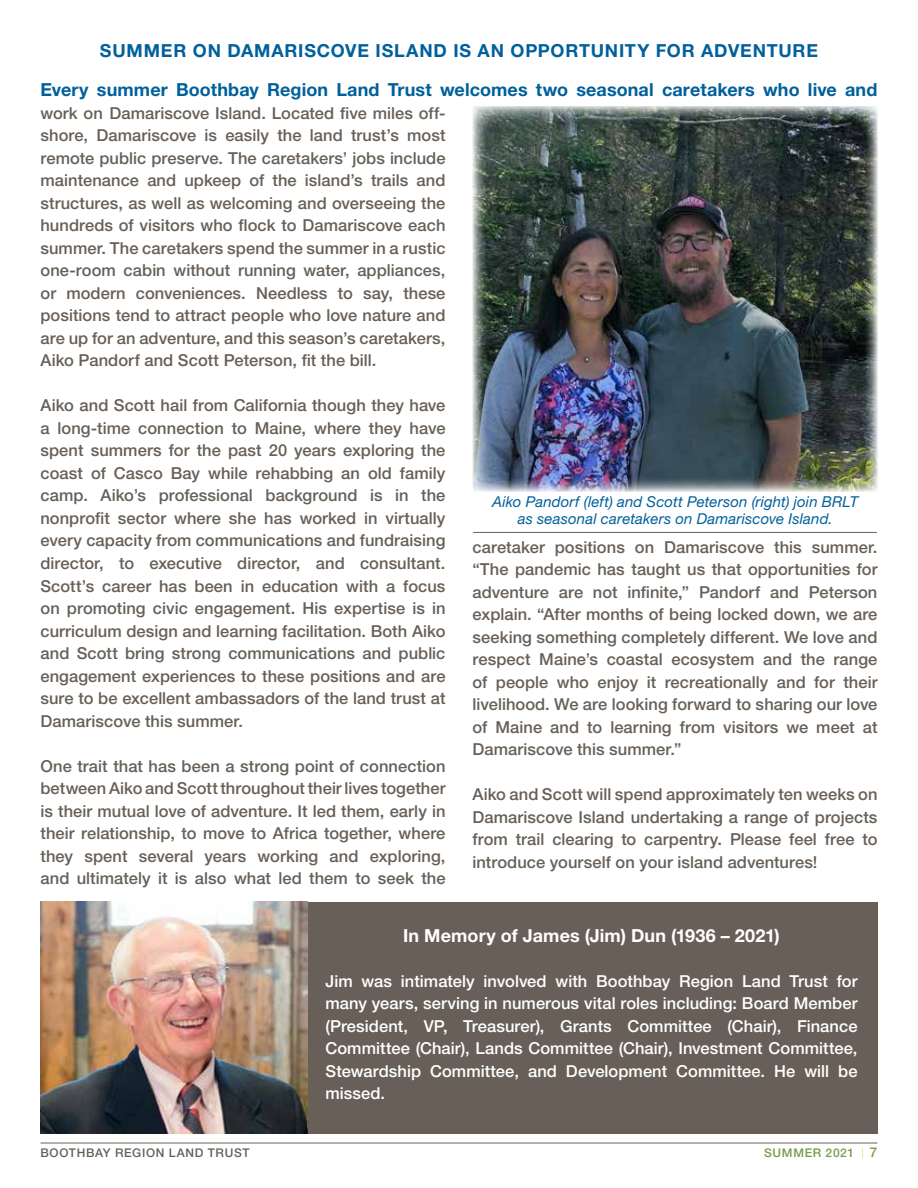
<style>
.page{position:relative;width:918px;height:1188px;background:#fff}
.page>*{position:absolute;margin:0;border:0;box-sizing:border-box;transform-origin:0 0}
.t1{font:700 18px/39px "Helvetica Neue LT Std";letter-spacing:.01em;color:#00609c;text-align:center}
.t2{font:700 18px "Helvetica Neue LT Std";letter-spacing:.01em;color:#fff}
.t3{font:500 16.5px/22.5px "Helvetica Neue LT Std";letter-spacing:.005em;color:#686058;text-align:justify}
.t4{font:500 16.5px/22.5px "Helvetica Neue LT Std";letter-spacing:.005em;color:#fff;text-align:justify}
.t5{font:italic 15px/16.5px "Helvetica Neue LT Std";letter-spacing:.01em;color:#00609c;text-align:center}
.t6{font:500 12px "Helvetica Neue LT Std";letter-spacing:.055em;color:#686058}
.t7{font:500 12px "Helvetica Neue LT Std";letter-spacing:.055em;color:#789c4a}
.s1{font-weight:300;font-size:10.5px;color:#e5d660}
.s2{font-size:13.5px}
</style>
<div class="page">
<hr style="left:41px;top:1143px;width:836px;height:1px;background:#686058">
<div style="left:307px;top:902px;width:570px;height:231px;background:#686058"></div>
<img style="left:472px;top:106px;width:406px;height:385px">
<hr style="left:473px;top:532px;width:404px;height:1px;background:#686058">
<img style="left:40px;top:902px;width:267px;height:231px">
<p class="t1" style="left:40px;top:31px;width:838px">SUMMER ON DAMARISCOVE ISLAND IS AN OPPORTUNITY FOR ADVENTURE<br>Every summer Boothbay Region Land Trust welcomes two seasonal caretakers who live and</p>
<p class="t3" style="left:40px;top:102px;width:407px">work on Damariscove Island. Located five miles off&shy;shore, Damariscove is easily the land trust’s most remote public preserve. The caretakers’ jobs include maintenance and upkeep of the island’s trails and structures, as well as welcoming and overseeing the hundreds of visitors who flock to Damariscove each summer. The caretakers spend the summer in a rustic one-room cabin without running water, appliances, or modern conveniences. Needless to say, these positions tend to attract people who love nature and are up for an adventure, and this season’s caretakers, Aiko Pandorf and Scott Peterson, fit the bill.</p>
<p class="t3" style="left:41px;top:394px;width:407px">Aiko and Scott hail from California though they have a long-time connection to Maine, where they have spent summers for the past 20 years exploring the coast of Casco Bay while rehabbing an old family camp. Aiko’s professional background is in the nonprofit sector where she has worked in virtually every capacity from communications and fundraising director, to executive director, and consultant.<br>Scott’s career has been in education with a focus on promoting civic engagement. His expertise is in curriculum design and learning facilitation. Both Aiko and Scott bring strong communications and public engagement experiences to these positions and are sure to be excellent ambassadors of the land trust at Damariscove this summer.</p>
<p class="t3" style="left:41px;top:754px;width:407px">One trait that has been a strong point of connection between Aiko and Scott throughout their lives together is their mutual love of adventure. It led them, early in their relationship, to move to Africa together, where they spent several years working and exploring, and ultimately it is also what led them to seek the</p>
<p class="t5" style="left:492px;top:493px;width:368px">Aiko Pandorf (left) and Scott Peterson (right) join BRLT as seasonal caretakers on Damariscove Island.</p>
<p class="t3" style="left:473px;top:536px;width:407px">caretaker positions on Damariscove this summer. “The pandemic has taught us that opportunities for adventure are not infinite,” Pandorf and Peterson explain. “After months of being locked down, we are seeking something completely different. We love and respect Maine’s coastal ecosystem and the range of people who enjoy it recreationally and for their livelihood. We are looking forward to sharing our love of Maine and to learning from visitors we meet at Damariscove this summer.”</p>
<p class="t3" style="left:473px;top:783px;width:407px">Aiko and Scott will spend approximately ten weeks on Damariscove Island undertaking a range of projects from trail clearing to carpentry. Please feel free to introduce yourself on your island adventures!</p>
<p class="t2" style="left:403px;top:924px;width:378px">In Memory of James (Jim) Dun (1936 – 2021)</p>
<p class="t4" style="left:326px;top:970px;width:534px">Jim was intimately involved with Boothbay Region Land Trust for many years, serving in numerous vital roles including: Board Member (President, VP, Treasurer), Grants Committee (Chair), Finance Committee (Chair), Lands Committee (Chair), Investment Committee, Stewardship Committee, and Development Committee. He will be missed.</p>
<p class="t6" style="left:40px;top:1146px;width:211px">BOOTHBAY REGION LAND TRUST</p>
<p class="t7" style="left:764px;top:1146px;width:115px">SUMMER 2021 <span class="s1">|</span> <span class="s2">7</span></p>
</div>
